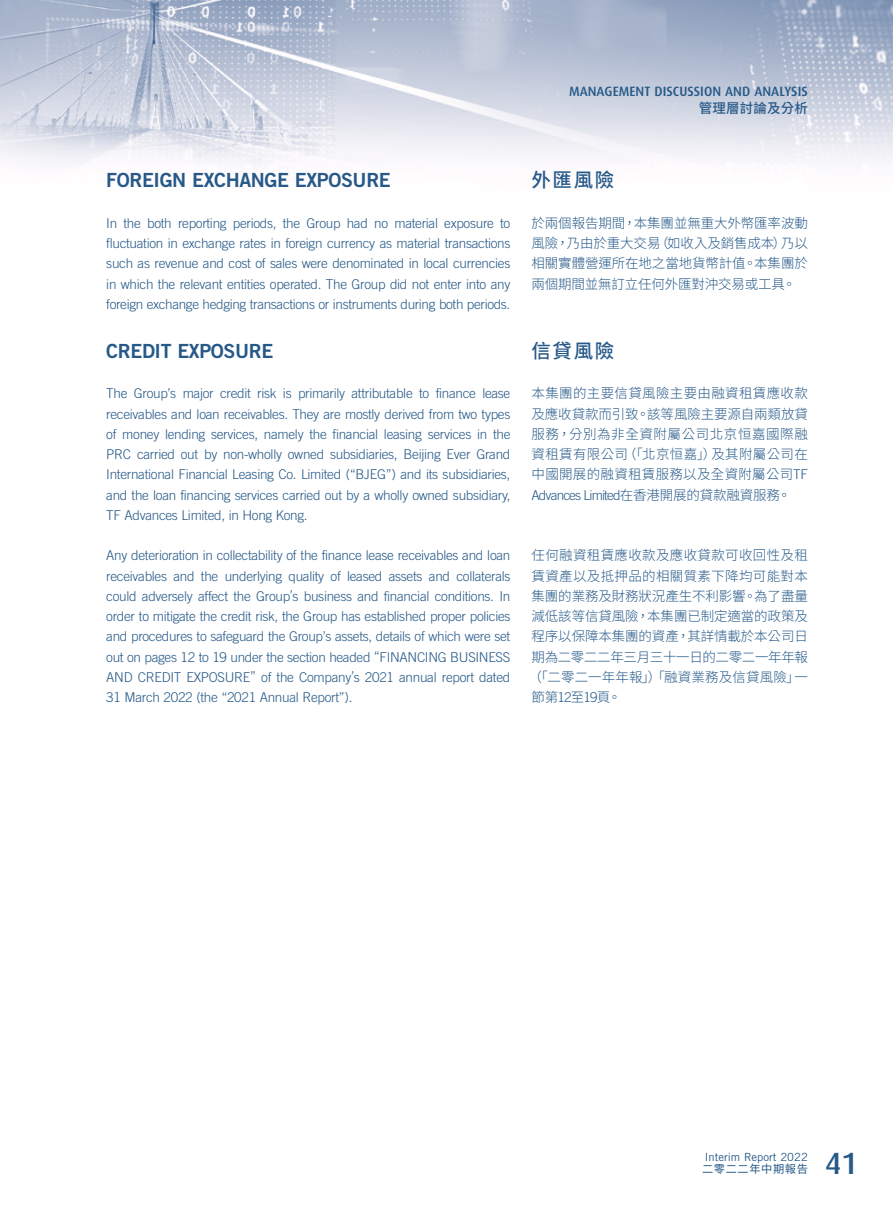
<style>
.page{position:relative;width:893px;height:1212px;background:#fff}
.page>*{position:absolute;margin:0;border:0;box-sizing:border-box;transform-origin:0 0}
.t1{font:500 30.75px "Dax";color:#265988}
.Heading_1{font:19.5px "Trade Gothic LT Std Bd 2";letter-spacing:-.02em;color:#265988}
.C_Heading_1{font:500 19.5px "Source Han Sans TC";letter-spacing:.08em;color:#265988}
.Body_Text{font:300 13.5px/20.2px "Trade Gothic LT Std";letter-spacing:-.02em;color:#265988;text-align:justify}
.C_Body_Text{font:300 13.5px/20.2px "Source Han Sans TC";letter-spacing:-.01em;color:#265988;text-align:justify}
.t2{font:500 13.5px "Dax";color:#265988}
.t3{font:500 13.5px "Source Han Sans TC";letter-spacing:.01em;color:#265988}
.t4{font:11.25px "Trade Gothic LT Std";color:#265988}
.t5{font:11.25px "Source Han Sans TC";letter-spacing:.05em;color:#265988}
.s1{font-family:"Trade Gothic LT Std"}
</style>
<div class="page">
<img style="left:0;top:0;width:893px;height:165px">
<p class="t2" style="left:569px;top:84px;width:240px">MANAGEMENT DISCUSSION AND ANALYSIS</p>
<p class="t3" style="left:699px;top:100px;width:111px">管理層討論及分析</p>
<p class="Heading_1" style="left:106px;top:168px;width:286px">FOREIGN EXCHANGE EXPOSURE</p>
<p class="Body_Text" style="left:106px;top:213px;width:406px">In the both reporting periods, the Group had no material exposure to fluctuation in exchange rates in foreign currency as material transactions such as revenue and cost of sales were denominated in local currencies in which the relevant entities operated. The Group did not enter into any foreign exchange hedging transactions or instruments during both periods.</p>
<p class="Heading_1" style="left:106px;top:339px;width:168px">CREDIT EXPOSURE</p>
<p class="Body_Text" style="left:106px;top:383px;width:406px">The Group’s major credit risk is primarily attributable to finance lease receivables and loan receivables. They are mostly derived from two types of money lending services, namely the financial leasing services in the PRC carried out by non-wholly owned subsidiaries, Beijing Ever Grand International Financial Leasing Co. Limited (“BJEG”) and its subsidiaries, and the loan financing services carried out by a wholly owned subsidiary, TF Advances Limited, in Hong Kong.</p>
<p class="Body_Text" style="left:106px;top:545px;width:406px">Any deterioration in collectability of the finance lease receivables and loan receivables and the underlying quality of leased assets and collaterals could adversely affect the Group’s business and financial conditions. In order to mitigate the credit risk, the Group has established proper policies and procedures to safeguard the Group’s assets, details of which were set out on pages 12 to 19 under the section headed “FINANCING BUSINESS AND CREDIT EXPOSURE” of the Company’s 2021 annual report dated 31 March 2022 (the “2021 Annual Report”).</p>
<p class="C_Heading_1" style="left:531px;top:169px;width:84px">外匯風險</p>
<p class="C_Body_Text" style="left:531px;top:213px;width:278px">於兩個報告期間，本集團並無重大外幣匯率波動風險，乃由於重大交易（如收入及銷售成本）乃以相關實體營運所在地之當地貨幣計值。本集團於兩個期間並無訂立任何外匯對沖交易或工具。</p>
<p class="C_Heading_1" style="left:531px;top:340px;width:84px">信貸風險</p>
<p class="C_Body_Text" style="left:531px;top:384px;width:278px">本集團的主要信貸風險主要由融資租賃應收款及應收貸款而引致。該等風險主要源自兩類放貸服務，分別為非全資附屬公司北京恒嘉國際融資租賃有限公司（「北京恒嘉」）及其附屬公司在中國開展的融資租賃服務以及全資附屬公司<span class="s1">TF Advances Limited</span>在香港開展的貸款融資服務。</p>
<p class="C_Body_Text" style="left:529px;top:546px;width:281px">任何融資租賃應收款及應收貸款可收回性及租賃資產以及抵押品的相關質素下降均可能對本集團的業務及財務狀況產生不利影響。為了盡量減低該等信貸風險，本集團已制定適當的政策及程序以保障本集團的資產，其詳情載於本公司日期為二零二二年三月三十一日的二零二一年年報（「二零二一年年報」）「融資業務及信貸風險」一節第<span class="s1">12</span>至<span class="s1">19</span>頁。</p>
<p class="t4" style="left:705px;top:1150px;width:105px">Interim Report 2022</p>
<p class="t5" style="left:702px;top:1162px;width:107px">二零二二年中期報告</p>
<h1 class="t1" style="left:825px;top:1146px;width:34px">41</h1>
</div>
